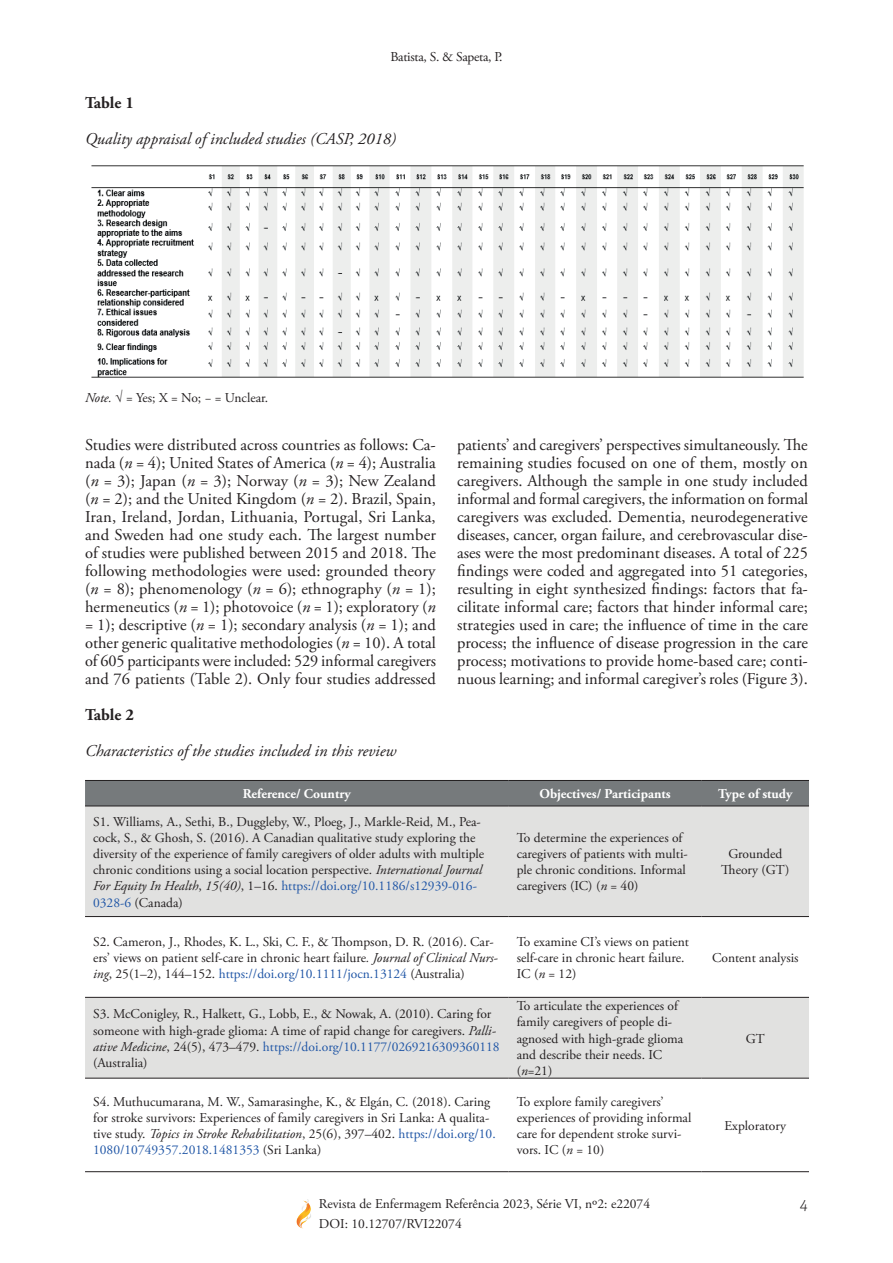
<style>
.page{position:relative;width:893px;height:1263px;background:#fff}
.page>*{position:absolute;margin:0;border:0;box-sizing:border-box;transform-origin:0 0}
.t1{font:16.5px/18px "Adobe Garamond Pro";color:#231f20;text-align:justify}
.t2{font:italic 16.5px "Adobe Garamond Pro";color:#231f20}
.t3{font:700 16.5px "Adobe Garamond Pro";color:#231f20}
.t4{font:italic 300 15px "Sanuk";color:#231f20}
.t5{font:13.5px/16.2px "Adobe Garamond Pro";color:#231f20}
.t6{font:700 13.5px "Adobe Garamond Pro";color:#fff}
.t7{font:13.5px "Adobe Garamond Pro";letter-spacing:-.02em;color:#231f20}
.s1{font-style:italic}
.s2{color:#2056a6}
</style>
<div class="page">
<img style="left:296px;top:1199px;width:15px;height:29px">
<img style="left:91px;top:165px;width:713px;height:213px">
<div style="left:85px;top:781px;width:724px;height:25px;background:#767a7c"></div>
<div style="left:85px;top:807px;width:724px;height:109px;background:#e1e1e0"></div>
<svg style="left:85px;top:917px;width:724px;height:161px;fill:#e1e1e0"></svg>
<hr style="left:85px;top:780px;width:424px;height:1px;background:#231f20">
<hr style="left:509px;top:780px;width:193px;height:1px;background:#231f20">
<hr style="left:702px;top:780px;width:107px;height:1px;background:#231f20">
<hr style="left:85px;top:806px;width:424px;height:1px;background:#231f20">
<hr style="left:509px;top:806px;width:193px;height:1px;background:#231f20">
<hr style="left:702px;top:806px;width:107px;height:1px;background:#231f20">
<hr style="left:85px;top:916px;width:424px;height:1px;background:#231f20">
<hr style="left:509px;top:916px;width:193px;height:1px;background:#231f20">
<hr style="left:702px;top:916px;width:107px;height:1px;background:#231f20">
<hr style="left:85px;top:997px;width:424px;height:1px;background:#231f20">
<hr style="left:509px;top:997px;width:193px;height:1px;background:#231f20">
<hr style="left:702px;top:997px;width:107px;height:1px;background:#231f20">
<hr style="left:85px;top:1078px;width:424px;height:1px;background:#231f20">
<hr style="left:509px;top:1078px;width:193px;height:1px;background:#231f20">
<hr style="left:702px;top:1078px;width:107px;height:1px;background:#231f20">
<hr style="left:85px;top:1171px;width:424px;height:1px;background:#231f20">
<hr style="left:509px;top:1171px;width:193px;height:1px;background:#231f20">
<hr style="left:702px;top:1171px;width:107px;height:1px;background:#231f20">
<p class="t7" style="left:390px;top:48px;width:114px">Batista, S. &amp; Sapeta, P.</p>
<p class="t3" style="left:85px;top:93px;width:50px">Table 1</p>
<p class="t2" style="left:85px;top:129px;width:313px">Quality appraisal of included studies (CASP, 2018)</p>
<p class="t5" style="left:85px;top:390px;width:185px"><span class="s1">Note.</span> √ = Yes; X = No; − = Unclear.</p>
<p class="t1" style="left:85px;top:436px;width:353px">Studies were distributed across countries as follows: Ca&shy;nada (<span class="s1">n</span> = 4); United States of America (<span class="s1">n</span> = 4); Australia (<span class="s1">n</span> = 3); Japan (<span class="s1">n</span> = 3); Norway (<span class="s1">n</span> = 3); New Zealand (<span class="s1">n</span> = 2); and the United Kingdom (<span class="s1">n</span> = 2). Brazil, Spain, Iran, Ireland, Jordan, Lithuania, Portugal, Sri Lanka, and Sweden had one study each. The largest number of studies were published between 2015 and 2018. The following methodologies were used: grounded theory (<span class="s1">n</span> = 8); phenomenology (<span class="s1">n</span> = 6); ethnography (<span class="s1">n</span> = 1); hermeneutics (<span class="s1">n</span> = 1); photovoice (<span class="s1">n</span> = 1); exploratory (<span class="s1">n </span>= 1); descriptive (<span class="s1">n</span> = 1); secondary analysis (<span class="s1">n</span> = 1); and other generic qualitative methodologies (<span class="s1">n</span> = 10). A total of 605 participants were included: 529 informal caregivers and 76 patients (Table 2). Only four studies addressed</p>
<p class="t1" style="left:457px;top:436px;width:352px">patients’ and caregivers’ perspectives simultaneously. The remaining studies focused on one of them, mostly on caregivers. Although the sample in one study included informal and formal caregivers, the information on formal caregivers was excluded. Dementia, neurodegenerative diseases, cancer, organ failure, and cerebrovascular dise&shy;ases were the most predominant diseases. A total of 225 findings were coded and aggregated into 51 categories, resulting in eight synthesized findings: factors that fa&shy;cilitate informal care; factors that hinder informal care; strategies used in care; the influence of time in the care process; the influence of disease progression in the care process; motivations to provide home-based care; conti&shy;nuous learning; and informal caregiver’s roles (Figure 3).</p>
<p class="t3" style="left:85px;top:705px;width:50px">Table 2</p>
<p class="t2" style="left:85px;top:741px;width:313px">Characteristics of the studies included in this review</p>
<p class="t6" style="left:243px;top:786px;width:110px">Reference/ Country</p>
<p class="t6" style="left:539px;top:786px;width:133px">Objectives/ Participants</p>
<p class="t6" style="left:718px;top:786px;width:76px">Type of study</p>
<p class="t5" style="left:93px;top:814px;width:393px">S1. Williams, A., Sethi, B., Duggleby, W., Ploeg, J., Markle-Reid, M., Pea&shy;cock, S., &amp; Ghosh, S. (2016). A Canadian qualitative study exploring the diversity of the experience of family caregivers of older adults with multiple chronic conditions using a social location perspective. <span class="s1">International Journal For Equity In Health</span>, <span class="s1">15(40)</span>, 1–16. <span class="s2">https://doi.org/10.1186/s12939-016- 0328-6</span> (Canada)</p>
<p class="t5" style="left:517px;top:830px;width:173px">To determine the experiences of caregivers of patients with multi&shy;ple chronic conditions. Informal caregivers (IC) (<span class="s1">n</span> = 40)</p>
<p class="t5" style="left:721px;top:846px;width:70px;text-align:center">Grounded<br>Theory (GT)</p>
<p class="t5" style="left:93px;top:934px;width:406px">S2. Cameron, J., Rhodes, K. L., Ski, C. F., &amp; Thompson, D. R. (2016). Car&shy;ers’ views on patient self-care in chronic heart failure<span class="s1">. Journal of Clinical Nurs&shy;ing</span>, 25(1–2), 144–152. <span class="s2">https://doi.org/10.1111/jocn.13124</span> (Australia)</p>
<p class="t5" style="left:517px;top:934px;width:174px">To examine CI’s views on patient self-care in chronic heart failure.<br>IC (<span class="s1">n</span> = 12)</p>
<p class="t5" style="left:93px;top:1006px;width:408px">S3. McConigley, R., Halkett, G., Lobb, E., &amp; Nowak, A. (2010). Caring for someone with high-grade glioma: A time of rapid change for caregivers. <span class="s1">Palli&shy;ative Medicine</span>, 24(5), 473–479. <span class="s2">https://doi.org/10.1177/0269216309360118 </span>(Australia)</p>
<p class="t5" style="left:517px;top:998px;width:168px">To articulate the experiences of family caregivers of people di&shy;agnosed with high-grade glioma and describe their needs. IC (<span class="s1">n</span>=21)</p>
<p class="t5" style="left:93px;top:1093px;width:404px">S4. Muthucumarana, M. W., Samarasinghe, K., &amp; Elgán, C. (2018). Caring for stroke survivors: Experiences of family caregivers in Sri Lanka: A qualita&shy;tive study. <span class="s1">Topics in Stroke Rehabilitation</span>, 25(6), 397–402. <span class="s2">https://doi.org/10.<br>1080/10749357.2018.1481353</span> (Sri Lanka)</p>
<p class="t5" style="left:517px;top:1093px;width:176px">To explore family caregivers’ experiences of providing informal care for dependent stroke survi&shy;vors. IC (<span class="s1">n</span> = 10)</p>
<p class="t5" style="left:319px;top:1195px;width:333px;line-height:19.5px">Revista de Enfermagem Referência 2023, Série VI, nº2: e22074<br>DOI: 10.12707/RVI22074</p>
<p class="t5" style="left:712px;top:950px;width:88px">Content analysis</p>
<p class="t5" style="left:746px;top:1031px;width:20px">GT</p>
<p class="t5" style="left:724px;top:1118px;width:63px">Exploratory</p>
<p class="t4" style="left:800px;top:1195px;width:10px">4</p>
</div>
